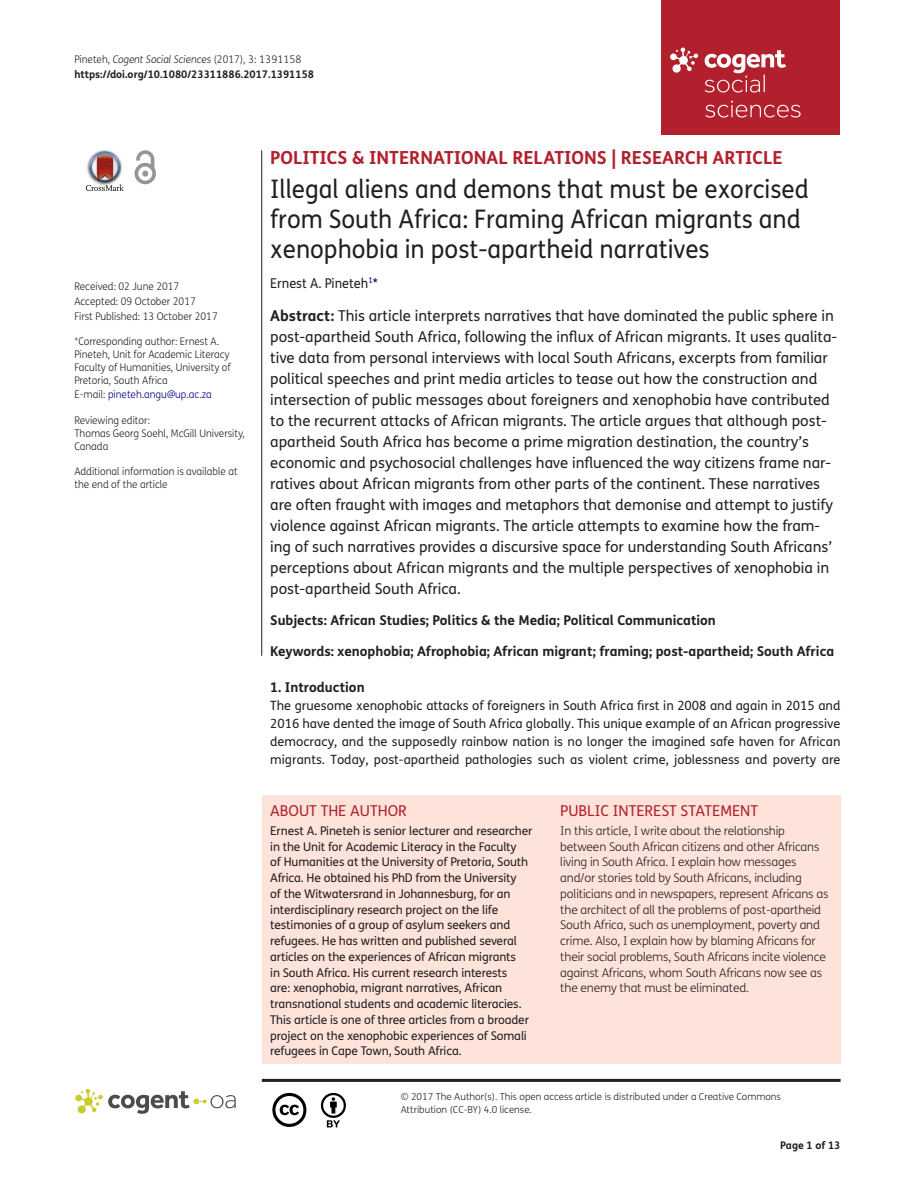
<style>
.page{position:relative;width:915px;height:1191px;background:#fff}
.page>*{position:absolute;margin:0;border:0;box-sizing:border-box;transform-origin:0 0}
.t1{font:25.5px/30px "FS Me Pro";color:#231f20;scale:.95 1}
.t2{font:700 18px "FS Me Pro";color:#b3202d}
.t3{font:15px/21px "FS Me Pro";color:#231f20}
.t4{font:15px "FS Me Pro";color:#b3202d}
.t5{font:700 13.5px "FS Me Pro";color:#231f20}
.t6{font:13.5px "FS Me Pro";color:#231f20;scale:.95 1}
.t7{font:12.75px/18px "FS Me Pro";color:#231f20;text-align:justify}
.t8{font:12px/15.8px "FS Me Pro";letter-spacing:-.01em;color:#231f20}
.t9{font:300 12px/15.8px "FS Me Pro";letter-spacing:-.01em;color:#231f20}
.t10{font:300 10.5px/12.8px "FS Me Pro";color:#231f20;scale:.95 1}
.t11{font:700 10.5px/15px "FS Me Pro";color:#231f20}
.t12{font:300 10.5px "FS Me Pro";color:#000080;scale:.95 1}
.t13{font:300 9.75px/12.8px "FS Me Pro";color:#231f20}
.s1{font-weight:300}
.s2{font-weight:300;font-style:italic}
.s3{color:#231f20}
.s4{color:#000080}
.s5{font-weight:700}
</style>
<div class="page">
<div style="left:661px;top:0;width:179px;height:134px;background:#b3202d"></div>
<svg style="left:670px;top:48px;width:28px;height:25px"></svg>
<svg style="left:705px;top:101px;width:95px;height:16px"></svg>
<svg style="left:704px;top:50px;width:81px;height:42px"></svg>
<div style="left:261px;top:795px;width:579px;height:268px;background:#fde3da"></div>
<svg style="left:86px;top:151px;width:38px;height:40px"></svg>
<svg style="left:134px;top:150px;width:22px;height:34px"></svg>
<hr style="left:261px;top:150px;width:1px;height:506px;background:#231f20">
<hr style="left:262px;top:1078px;width:578px;height:3px;background:#231f20">
<svg style="left:75px;top:1089px;width:161px;height:24px"></svg>
<svg style="left:272px;top:1093px;width:34px;height:34px"></svg>
<svg style="left:321px;top:1093px;width:25px;height:34px"></svg>
<p class="t11" style="left:74px;top:51px;width:241px"><span class="s1">Pineteh,</span> <span class="s2">Cogent Social Sciences</span> <span class="s1">(2017), 3: 1391158 </span>https://doi.org/10.1080/23311886.2017.1391158</p>
<p class="t10" style="left:74px;top:279px;width:152px;line-height:14.9px">Received: 02 June 2017<br>Accepted: 09 October 2017<br>First Published: 13 October 2017</p>
<p class="t10" style="left:74px;top:335px;width:166px">*Corresponding author: Ernest A.<br>Pineteh, Unit for Academic Literacy Faculty of Humanities, University of Pretoria, South Africa</p>
<p class="t12" style="left:74px;top:387px;width:146px"><span class="s3">E-mail:</span> pineteh.angu@up.ac.za</p>
<p class="t10" style="left:74px;top:414px;width:181px">Reviewing editor:<br>Thomas Georg Soehl, McGill University,<br>Canada</p>
<p class="t10" style="left:74px;top:465px;width:173px">Additional information is available at the end of the article</p>
<p class="t2" style="left:270px;top:143px;width:513px">POLITICS &amp; INTERNATIONAL RELATIONS | RESEARCH ARTICLE</p>
<h1 class="t1" style="left:270px;top:174px;width:568px">Illegal aliens and demons that must be exorcised from South Africa: Framing African migrants and xenophobia in post-apartheid narratives</h1>
<p class="t6" style="left:270px;top:273px;width:115px">Ernest A. Pineteh<sup>1</sup><span class="s4">*</span></p>
<p class="t3" style="left:270px;top:305px;width:568px"><span class="s5">Abstract:</span> This article interprets narratives that have dominated the public sphere in post-apartheid South Africa, following the influx of African migrants. It uses qualita&shy;tive data from personal interviews with local South Africans, excerpts from familiar political speeches and print media articles to tease out how the construction and intersection of public messages about foreigners and xenophobia have contributed to the recurrent attacks of African migrants. The article argues that although post&shy;apartheid South Africa has become a prime migration destination, the country’s economic and psychosocial challenges have influenced the way citizens frame nar&shy;ratives about African migrants from other parts of the continent. These narratives are often fraught with images and metaphors that demonise and attempt to justify violence against African migrants. The article attempts to examine how the fram&shy;ing of such narratives provides a discursive space for understanding South Africans’ perceptions about African migrants and the multiple perspectives of xenophobia in post-apartheid South Africa.</p>
<p class="t5" style="left:270px;top:610px;width:447px">Subjects: African Studies; Politics &amp; the Media; Political Communication</p>
<p class="t5" style="left:270px;top:641px;width:565px">Keywords: xenophobia; Afrophobia; African migrant; framing; post-apartheid; South Africa</p>
<p class="t5" style="left:270px;top:677px;width:96px">1. Introduction</p>
<p class="t7" style="left:270px;top:696px;width:571px">The gruesome xenophobic attacks of foreigners in South Africa first in 2008 and again in 2015 and 2016 have dented the image of South Africa globally. This unique example of an African progressive democracy, and the supposedly rainbow nation is no longer the imagined safe haven for African migrants. Today, post-apartheid pathologies such as violent crime, joblessness and poverty are</p>
<p class="t4" style="left:270px;top:800px;width:138px">ABOUT THE AUTHOR</p>
<p class="t8" style="left:270px;top:822px;width:264px">Ernest A. Pineteh is senior lecturer and researcher in the Unit for Academic Literacy in the Faculty<br>of Humanities at the University of Pretoria, South Africa. He obtained his PhD from the University<br>of the Witwatersrand in Johannesburg, for an interdisciplinary research project on the life testimonies of a group of asylum seekers and refugees. He has written and published several articles on the experiences of African migrants<br>in South Africa. His current research interests<br>are: xenophobia, migrant narratives, African transnational students and academic literacies.<br>This article is one of three articles from a broader project on the xenophobic experiences of Somali refugees in Cape Town, South Africa.</p>
<p class="t4" style="left:560px;top:800px;width:199px">PUBLIC INTEREST STATEMENT</p>
<p class="t9" style="left:560px;top:822px;width:269px">In this article, I write about the relationship between South African citizens and other Africans living in South Africa. I explain how messages and/or stories told by South Africans, including politicians and in newspapers, represent Africans as the architect of all the problems of post-apartheid South Africa, such as unemployment, poverty and crime. Also, I explain how by blaming Africans for their social problems, South Africans incite violence against Africans, whom South Africans now see as the enemy that must be eliminated.</p>
<p class="t13" style="left:400px;top:1090px;width:381px">© 2017 The Author(s). This open access article is distributed under a Creative Commons<br>Attribution (CC-BY) 4.0 license.</p>
<p class="t11" style="left:780px;top:1137px;width:62px">Page 1 of 13</p>
</div>
